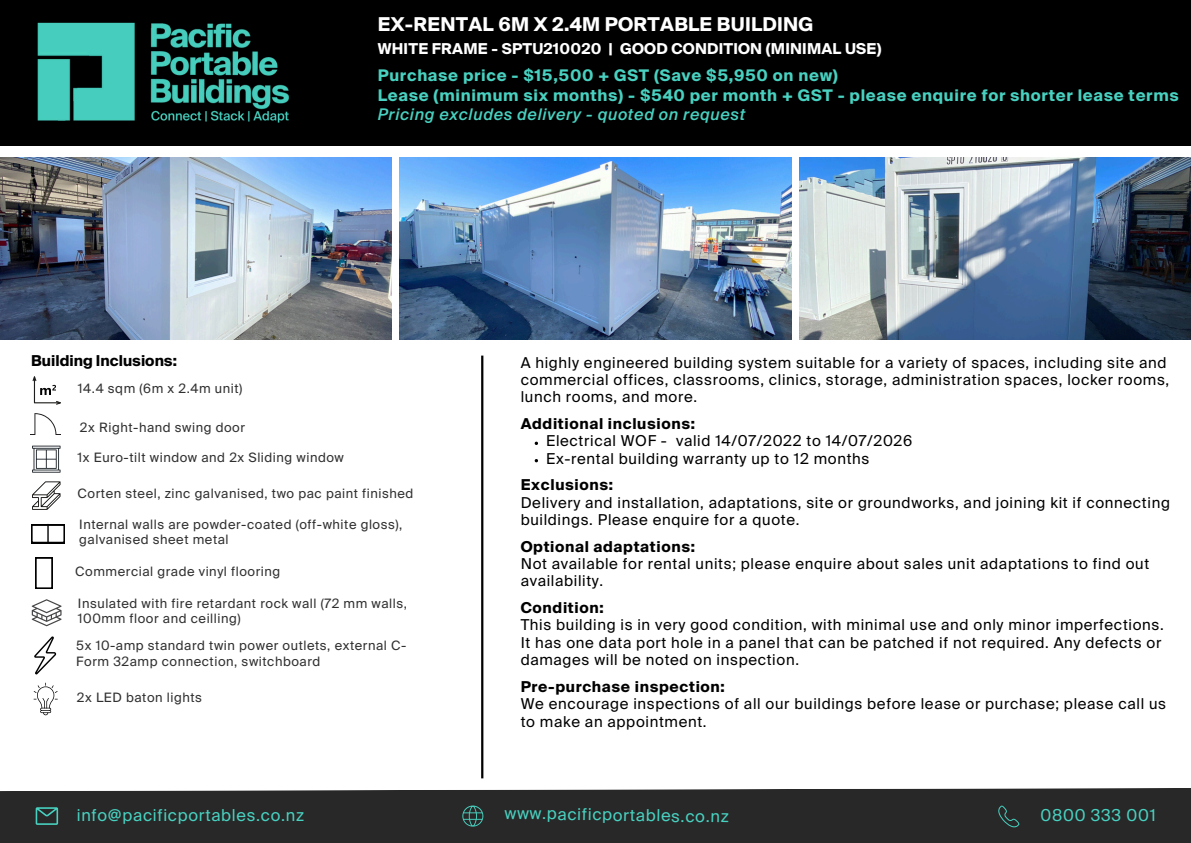
<style>
.page{position:relative;width:1191px;height:843px;background:#fff}
.page>*{position:absolute;margin:0;border:0;box-sizing:border-box;transform-origin:0 0}
.t1{font:700 19px "Suisse Intl";letter-spacing:.015em;color:#fff}
.t2{font:16.4px "Suisse Intl";letter-spacing:.045em;color:#48d1c0}
.t3{font:700 16px/19.5px "Suisse Intl";letter-spacing:.045em;color:#48d1c0}
.t4{font:italic 500 16px "Suisse Intl";letter-spacing:.045em;color:#48d1c0}
.t5{font:15px/17.3px "Suisse Intl";letter-spacing:.045em;color:#000}
.t6{font:700 15px "Suisse Intl";letter-spacing:.045em;color:#000}
.t7{font:700 15px "Suisse Intl";letter-spacing:.015em;color:#fff}
.t8{font:700 15px "Suisse Intl";color:#000}
.t9{font:12.9px/15.2px "Suisse Intl";letter-spacing:.045em;color:#303030}
</style>
<div class="page">
<img style="left:0;top:158px;width:392px;height:181px">
<img style="left:399px;top:158px;width:392px;height:181px">
<img style="left:799px;top:158px;width:391px;height:181px">
<hr style="left:481px;top:355px;width:2px;height:423px;background:#000">
<div style="left:0;top:788px;width:1190px;height:54px;background:#282828"></div>
<div style="left:0;top:0;width:1190px;height:145px;background:#000"></div>
<img style="left:37px;top:22px;width:252px;height:101px">
<svg style="left:36px;top:807px;width:22px;height:17px"></svg>
<svg style="left:997px;top:804px;width:22px;height:23px"></svg>
<svg style="left:462px;top:805px;width:21px;height:21px"></svg>
<svg style="left:534px;top:441px;width:4px;height:4px"></svg>
<svg style="left:31px;top:524px;width:34px;height:19px"></svg>
<hr style="left:47px;top:523px;width:2px;height:20px;background:#000">
<svg style="left:32px;top:445px;width:28px;height:27px"></svg>
<svg style="left:32px;top:481px;width:28px;height:28px"></svg>
<svg style="left:32px;top:599px;width:30px;height:27px"></svg>
<div style="left:35px;top:557px;width:18px;height:31px;background:#000"></div>
<svg style="left:36px;top:558px;width:16px;height:30px"></svg>
<svg style="left:34px;top:636px;width:22px;height:38px"></svg>
<svg style="left:34px;top:682px;width:24px;height:33px"></svg>
<svg style="left:32px;top:376px;width:29px;height:28px"></svg>
<svg style="left:30px;top:413px;width:30px;height:22px"></svg>
<p class="t1" style="left:378px;top:13px;width:437px">EX-RENTAL 6M X 2.4M PORTABLE BUILDING</p>
<p class="t7" style="left:378px;top:40px;width:505px">WHITE FRAME - SPTU210020 | GOOD CONDITION (MINIMAL USE)</p>
<p class="t3" style="left:378px;top:66px;width:802px">Purchase price - $15,500 + GST (Save $5,950 on new)<br>Lease (minimum six months) - $540 per month + GST - please enquire for shorter lease terms</p>
<p class="t4" style="left:378px;top:105px;width:369px">Pricing excludes delivery - quoted on request</p>
<p class="t8" style="left:31px;top:352px;width:147px">Building Inclusions:</p>
<p class="t9" style="left:78px;top:381px;width:166px">14.4 sqm (6m x 2.4m unit)</p>
<p class="t9" style="left:80px;top:420px;width:167px">2x Right-hand swing door</p>
<p class="t9" style="left:78px;top:450px;width:268px">1x Euro-tilt window and 2x Sliding window</p>
<p class="t9" style="left:78px;top:486px;width:337px">Corten steel, zinc galvanised, two pac paint finished</p>
<p class="t9" style="left:79px;top:516px;width:324px">Internal walls are powder-coated (off-white gloss), galvanised sheet metal</p>
<p class="t9" style="left:75px;top:563px;width:207px">Commercial grade vinyl flooring</p>
<p class="t9" style="left:78px;top:595px;width:330px">Insulated with fire retardant rock wall (72 mm walls,<br>100mm floor and ceilling)</p>
<p class="t9" style="left:76px;top:638px;width:331px">5x 10-amp standard twin power outlets, external C-<br>Form 32amp connection, switchboard</p>
<p class="t9" style="left:77px;top:689px;width:127px">2x LED baton lights</p>
<p class="t2" style="left:77px;top:805px;width:229px">info@pacificportables.co.nz</p>
<p class="t5" style="left:520px;top:353px;width:650px">A highly engineered building system suitable for a variety of spaces, including site and commercial offices, classrooms, clinics, storage, administration spaces, locker rooms, lunch rooms, and more.</p>
<p class="t6" style="left:520px;top:415px;width:176px">Additional inclusions:</p>
<p class="t5" style="left:546px;top:432px;width:367px">Electrical WOF - valid 14/07/2022 to 14/07/2026<br>Ex-rental building warranty up to 12 months</p>
<p class="t6" style="left:520px;top:476px;width:94px">Exclusions:</p>
<p class="t5" style="left:520px;top:493px;width:650px">Delivery and installation, adaptations, site or groundworks, and joining kit if connecting buildings. Please enquire for a quote.</p>
<p class="t6" style="left:520px;top:537px;width:176px">Optional adaptations:</p>
<p class="t5" style="left:520px;top:555px;width:630px">Not available for rental units; please enquire about sales unit adaptations to find out availability.</p>
<p class="t6" style="left:520px;top:599px;width:84px">Condition:</p>
<p class="t5" style="left:520px;top:616px;width:644px">This building is in very good condition, with minimal use and only minor imperfections.<br>It has one data port hole in a panel that can be patched if not required. Any defects or damages will be noted on inspection.</p>
<p class="t6" style="left:520px;top:677px;width:205px">Pre-purchase inspection:</p>
<p class="t5" style="left:520px;top:695px;width:647px">We encourage inspections of all our buildings before lease or purchase; please call us to make an appointment.</p>
<p class="t2" style="left:504px;top:803px;width:226px;rotate:1deg">www.pacificportables.co.nz</p>
<p class="t2" style="left:1040px;top:805px;width:117px">0800 333 001</p>
</div>
